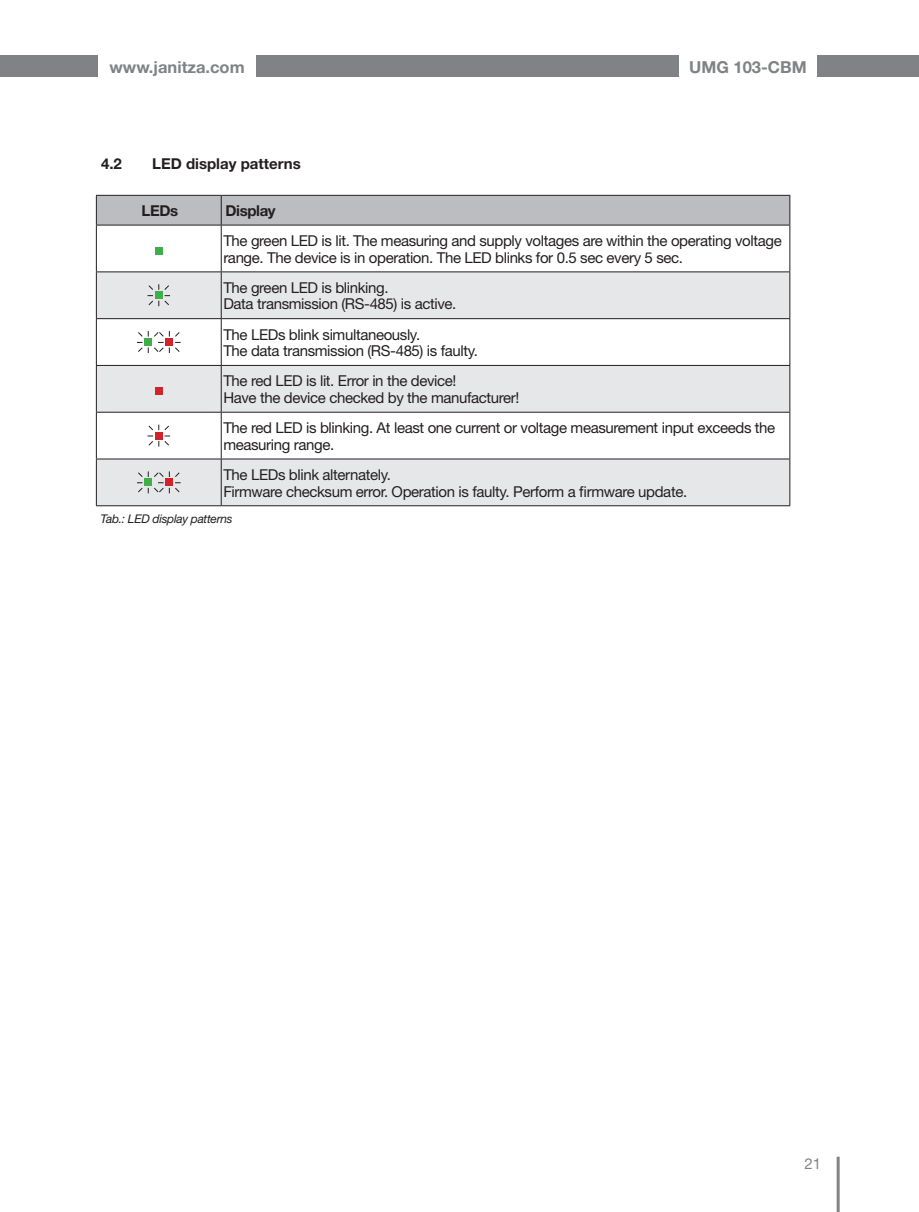
<style>
.page{position:relative;width:919px;height:1212px;background:#fff}
.page>*{position:absolute;margin:0;border:0;box-sizing:border-box;transform-origin:0 0}
.t1{font:700 16.5px "Helvetica Neue LT";color:#808285}
._18_10pt_Tab_LB{font:15px/16.5px "Helvetica Neue LT";letter-spacing:-.025em;color:#231f20}
._18_10pt_Tab_LB-2{font:700 15px "Helvetica Neue LT";color:#231f20}
._18_10pt_Tab_LB-3{font:700 15px "Helvetica Neue LT";letter-spacing:-.025em;color:#231f20}
._18_10pt_Tab_MI{font:700 15px "Helvetica Neue LT";color:#231f20}
.t2{font:15px "Helvetica Neue LT";color:#808285}
._18_8pt_it_Tabfuss_u{font:italic 12px "Helvetica Neue LT";letter-spacing:-.025em;color:#231f20}
</style>
<div class="page">
<hr style="left:836px;top:1157px;width:3px;height:55px;background:#808285">
<div style="left:256px;top:55px;width:422px;height:22px;background:#808285"></div>
<div style="left:816px;top:55px;width:102px;height:22px;background:#808285"></div>
<div style="left:0;top:55px;width:98px;height:22px;background:#808285"></div>
<svg style="left:97px;top:272px;width:692px;height:233px;fill:#e6e7e9"></svg>
<hr style="left:96px;top:225px;width:1px;height:46px;background:#231f20">
<hr style="left:221px;top:225px;width:1px;height:46px;background:#231f20">
<hr style="left:789px;top:225px;width:1px;height:46px;background:#231f20">
<hr style="left:96px;top:271px;width:125px;height:1px;background:#231f20">
<hr style="left:96px;top:272px;width:1px;height:46px;background:#231f20">
<hr style="left:221px;top:271px;width:569px;height:1px;background:#231f20">
<hr style="left:221px;top:272px;width:1px;height:46px;background:#231f20">
<hr style="left:789px;top:272px;width:1px;height:46px;background:#231f20">
<hr style="left:96px;top:318px;width:125px;height:1px;background:#231f20">
<hr style="left:96px;top:319px;width:1px;height:46px;background:#231f20">
<hr style="left:221px;top:318px;width:569px;height:1px;background:#231f20">
<hr style="left:221px;top:319px;width:1px;height:46px;background:#231f20">
<hr style="left:789px;top:319px;width:1px;height:46px;background:#231f20">
<hr style="left:96px;top:365px;width:125px;height:1px;background:#231f20">
<hr style="left:96px;top:366px;width:1px;height:46px;background:#231f20">
<hr style="left:221px;top:365px;width:569px;height:1px;background:#231f20">
<hr style="left:221px;top:366px;width:1px;height:46px;background:#231f20">
<hr style="left:789px;top:366px;width:1px;height:46px;background:#231f20">
<hr style="left:96px;top:412px;width:125px;height:1px;background:#231f20">
<hr style="left:96px;top:413px;width:1px;height:46px;background:#231f20">
<hr style="left:221px;top:412px;width:569px;height:1px;background:#231f20">
<hr style="left:221px;top:413px;width:1px;height:46px;background:#231f20">
<hr style="left:789px;top:413px;width:1px;height:46px;background:#231f20">
<hr style="left:96px;top:459px;width:125px;height:1px;background:#231f20">
<hr style="left:96px;top:459px;width:1px;height:46px;background:#231f20">
<hr style="left:221px;top:459px;width:569px;height:1px;background:#231f20">
<hr style="left:221px;top:459px;width:1px;height:46px;background:#231f20">
<hr style="left:789px;top:459px;width:1px;height:46px;background:#231f20">
<hr style="left:96px;top:505px;width:125px;height:1px;background:#231f20">
<hr style="left:221px;top:505px;width:569px;height:1px;background:#231f20">
<svg style="left:96px;top:195px;width:694px;height:30px;background:#b5b6b8"></svg>
<hr style="left:96px;top:225px;width:125px;height:1px;background:#231f20">
<hr style="left:221px;top:225px;width:569px;height:1px;background:#231f20">
<div style="left:155px;top:247px;width:8px;height:7px;background:#40ae49"></div>
<svg style="left:147px;top:284px;width:23px;height:22px"></svg>
<svg style="left:137px;top:331px;width:44px;height:22px"></svg>
<div style="left:155px;top:387px;width:8px;height:8px;background:#d1232a"></div>
<svg style="left:147px;top:425px;width:23px;height:21px"></svg>
<svg style="left:137px;top:471px;width:44px;height:22px"></svg>
<p class="t1" style="left:109px;top:57px;width:137px">www.janitza.com</p>
<p class="t1" style="left:689px;top:57px;width:119px">UMG 103-CBM</p>
<p class="_18_10pt_Tab_LB-2" style="left:101px;top:154px;width:22px">4.2</p>
<p class="_18_10pt_Tab_LB-2" style="left:152px;top:154px;width:150px">LED display patterns</p>
<p class="_18_10pt_Tab_MI" style="left:141px;top:201px;width:38px">LEDs</p>
<p class="_18_10pt_Tab_LB-3" style="left:225px;top:201px;width:52px">Display</p>
<p class="_18_10pt_Tab_LB" style="left:223px;top:232px;width:560px">The green LED is lit. The measuring and supply voltages are within the operating voltage range. The device is in operation. The LED blinks for 0.5 sec every 5 sec.</p>
<p class="_18_10pt_Tab_LB" style="left:223px;top:279px;width:234px">The green LED is blinking.<br>Data transmission (RS-485) is active.</p>
<p class="_18_10pt_Tab_LB" style="left:223px;top:326px;width:256px">The LEDs blink simultaneously.<br>The data transmission (RS-485) is faulty.</p>
<p class="_18_10pt_Tab_LB" style="left:223px;top:373px;width:234px">The red LED is lit. Error in the device!</p>
<p class="_18_10pt_Tab_LB" style="left:223px;top:389px;width:297px">Have the device checked by the manufacturer!</p>
<p class="_18_10pt_Tab_LB" style="left:223px;top:419px;width:553px">The red LED is blinking. At least one current or voltage measurement input exceeds the measuring range.</p>
<p class="_18_10pt_Tab_LB" style="left:223px;top:466px;width:465px">The LEDs blink alternately.<br>Firmware checksum error. Operation is faulty. Perform a firmware update.</p>
<p class="_18_8pt_it_Tabfuss_u" style="left:101px;top:512px;width:133px">Tab.: LED display patterns</p>
<p class="t2" style="left:804px;top:1154px;width:18px">21</p>
</div>
